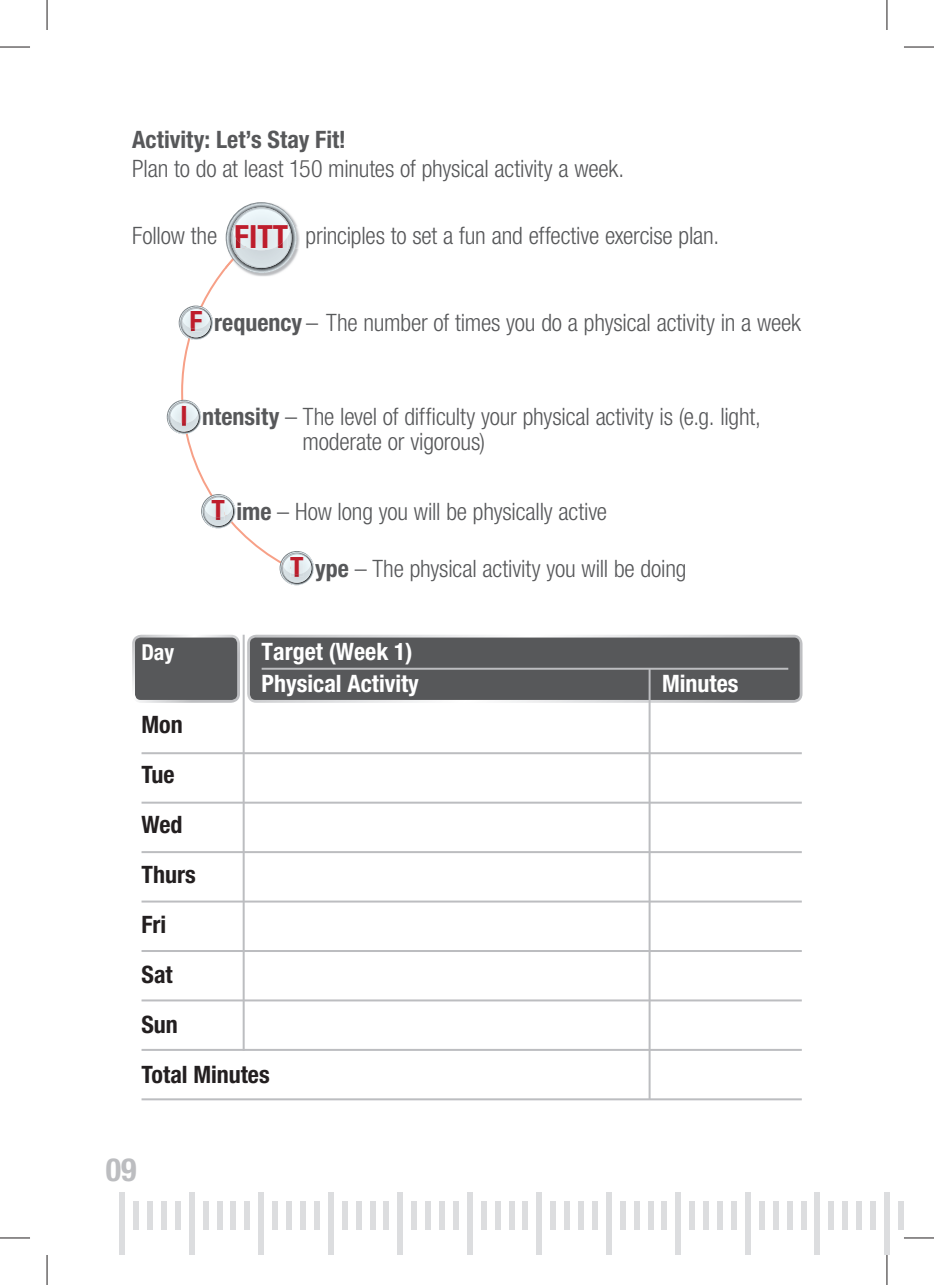
<style>
.page{position:relative;width:934px;height:1285px;background:#fff}
.page>*{position:absolute;margin:0;border:0;box-sizing:border-box;transform-origin:0 0}
.t1{font:700 condensed 32px "Helvetica Neue LT Std";color:#bcbdc0}
.t2{font:700 condensed 28px "Helvetica Neue LT Std";color:#be1d2c}
.t3{font:300 condensed 24px/24.8px "Helvetica Neue LT Std";letter-spacing:-.01em;color:#57585a}
.t4{font:700 condensed 24px/32px "Helvetica Neue LT Std";color:#fff}
.t5{font:700 condensed 24px/50px "Helvetica Neue LT Std";color:#231f20}
.t6{font:700 condensed 24px "Helvetica Neue LT Std";color:#57585a}
.t7{font:700 condensed 22px "Helvetica Neue LT Std";color:#fff}
.s1{font-weight:700;font-size:32px;color:#be1d2c}
.s2{font-weight:700}
</style>
<div class="page">
<div style="left:119px;top:1192px;width:6px;height:63px;background:#dcdddf"></div>
<div style="left:189px;top:1192px;width:5px;height:63px;background:#dcdddf"></div>
<div style="left:258px;top:1192px;width:6px;height:63px;background:#dcdddf"></div>
<div style="left:328px;top:1192px;width:5px;height:63px;background:#dcdddf"></div>
<div style="left:397px;top:1192px;width:6px;height:63px;background:#dcdddf"></div>
<div style="left:467px;top:1192px;width:5px;height:63px;background:#dcdddf"></div>
<div style="left:536px;top:1192px;width:6px;height:63px;background:#dcdddf"></div>
<div style="left:605px;top:1192px;width:6px;height:63px;background:#dcdddf"></div>
<div style="left:675px;top:1192px;width:6px;height:63px;background:#dcdddf"></div>
<div style="left:744px;top:1192px;width:6px;height:63px;background:#dcdddf"></div>
<div style="left:814px;top:1192px;width:5px;height:63px;background:#dcdddf"></div>
<div style="left:133px;top:1201px;width:6px;height:28px;background:#dcdddf"></div>
<div style="left:147px;top:1201px;width:6px;height:28px;background:#dcdddf"></div>
<div style="left:161px;top:1201px;width:6px;height:28px;background:#dcdddf"></div>
<div style="left:175px;top:1201px;width:6px;height:28px;background:#dcdddf"></div>
<div style="left:203px;top:1201px;width:5px;height:28px;background:#dcdddf"></div>
<div style="left:217px;top:1201px;width:5px;height:28px;background:#dcdddf"></div>
<div style="left:230px;top:1201px;width:6px;height:28px;background:#dcdddf"></div>
<div style="left:244px;top:1201px;width:6px;height:28px;background:#dcdddf"></div>
<div style="left:272px;top:1201px;width:6px;height:28px;background:#dcdddf"></div>
<div style="left:286px;top:1201px;width:6px;height:28px;background:#dcdddf"></div>
<div style="left:300px;top:1201px;width:6px;height:28px;background:#dcdddf"></div>
<div style="left:314px;top:1201px;width:5px;height:28px;background:#dcdddf"></div>
<div style="left:342px;top:1201px;width:5px;height:28px;background:#dcdddf"></div>
<div style="left:355px;top:1201px;width:6px;height:28px;background:#dcdddf"></div>
<div style="left:369px;top:1201px;width:6px;height:28px;background:#dcdddf"></div>
<div style="left:383px;top:1201px;width:6px;height:28px;background:#dcdddf"></div>
<div style="left:411px;top:1201px;width:6px;height:28px;background:#dcdddf"></div>
<div style="left:425px;top:1201px;width:6px;height:28px;background:#dcdddf"></div>
<div style="left:439px;top:1201px;width:5px;height:28px;background:#dcdddf"></div>
<div style="left:453px;top:1201px;width:5px;height:28px;background:#dcdddf"></div>
<div style="left:480px;top:1201px;width:6px;height:28px;background:#dcdddf"></div>
<div style="left:494px;top:1201px;width:6px;height:28px;background:#dcdddf"></div>
<div style="left:508px;top:1201px;width:6px;height:28px;background:#dcdddf"></div>
<div style="left:522px;top:1201px;width:6px;height:28px;background:#dcdddf"></div>
<div style="left:550px;top:1201px;width:6px;height:28px;background:#dcdddf"></div>
<div style="left:564px;top:1201px;width:5px;height:28px;background:#dcdddf"></div>
<div style="left:578px;top:1201px;width:5px;height:28px;background:#dcdddf"></div>
<div style="left:592px;top:1201px;width:5px;height:28px;background:#dcdddf"></div>
<div style="left:619px;top:1201px;width:6px;height:28px;background:#dcdddf"></div>
<div style="left:633px;top:1201px;width:6px;height:28px;background:#dcdddf"></div>
<div style="left:647px;top:1201px;width:6px;height:28px;background:#dcdddf"></div>
<div style="left:661px;top:1201px;width:6px;height:28px;background:#dcdddf"></div>
<div style="left:689px;top:1201px;width:5px;height:28px;background:#dcdddf"></div>
<div style="left:703px;top:1201px;width:5px;height:28px;background:#dcdddf"></div>
<div style="left:717px;top:1201px;width:5px;height:28px;background:#dcdddf"></div>
<div style="left:730px;top:1201px;width:6px;height:28px;background:#dcdddf"></div>
<div style="left:758px;top:1201px;width:6px;height:28px;background:#dcdddf"></div>
<div style="left:772px;top:1201px;width:6px;height:28px;background:#dcdddf"></div>
<div style="left:786px;top:1201px;width:6px;height:28px;background:#dcdddf"></div>
<div style="left:800px;top:1201px;width:6px;height:28px;background:#dcdddf"></div>
<div style="left:828px;top:1201px;width:5px;height:28px;background:#dcdddf"></div>
<div style="left:842px;top:1201px;width:5px;height:28px;background:#dcdddf"></div>
<div style="left:855px;top:1201px;width:6px;height:28px;background:#dcdddf"></div>
<div style="left:869px;top:1201px;width:6px;height:28px;background:#dcdddf"></div>
<div style="left:883px;top:1192px;width:6px;height:63px;background:#dcdddf"></div>
<div style="left:897px;top:1201px;width:6px;height:28px;background:#dcdddf"></div>
<hr style="left:141px;top:1049px;width:660px;height:2px;background:#bcbdc0">
<hr style="left:141px;top:1098px;width:660px;height:2px;background:#bcbdc0">
<svg style="left:247px;top:635px;width:555px;height:68px"></svg>
<div style="left:250px;top:637px;width:549px;height:63px;background:#57585a;border-radius:6px"></div>
<svg style="left:132px;top:635px;width:108px;height:68px"></svg>
<div style="left:135px;top:637px;width:102px;height:63px;background:#57585a;border-radius:6px"></div>
<hr style="left:242px;top:635px;width:2px;height:416px;background:#bcbdc0">
<hr style="left:648px;top:668px;width:2px;height:431px;background:#bcbdc0">
<hr style="left:261px;top:668px;width:527px;height:2px;background:#bcbdc0">
<hr style="left:141px;top:752px;width:660px;height:2px;background:#bcbdc0">
<hr style="left:141px;top:950px;width:660px;height:2px;background:#bcbdc0">
<hr style="left:141px;top:900px;width:660px;height:2px;background:#bcbdc0">
<hr style="left:141px;top:801px;width:660px;height:2px;background:#bcbdc0">
<hr style="left:141px;top:999px;width:660px;height:2px;background:#bcbdc0">
<hr style="left:141px;top:851px;width:660px;height:2px;background:#bcbdc0">
<svg style="left:167px;top:202px;width:147px;height:383px"></svg>
<hr style="left:0;top:47px;width:30px;height:1px;background:#231f20">
<hr style="left:903px;top:47px;width:30px;height:1px;background:#231f20">
<hr style="left:0;top:1237px;width:30px;height:1px;background:#231f20">
<hr style="left:903px;top:1237px;width:30px;height:1px;background:#231f20">
<hr style="left:47px;top:0;width:1px;height:30px;background:#231f20">
<hr style="left:47px;top:1255px;width:1px;height:30px;background:#231f20">
<hr style="left:886px;top:0;width:1px;height:30px;background:#231f20">
<hr style="left:886px;top:1255px;width:1px;height:30px;background:#231f20">
<p class="t6" style="left:132px;top:131px;width:215px">Activity: Let’s Stay Fit!</p>
<p class="t3" style="left:132px;top:158px;width:493px">Plan to do at least 150 minutes of physical activity a week.</p>
<p class="t3" style="left:132px;top:226px;width:157px">Follow the <span class="s1">FITT</span></p>
<p class="t3" style="left:305px;top:226px;width:415px">principles to set a fun and effective exercise plan.</p>
<p class="t2" style="left:189px;top:311px;width:14px">F</p>
<p class="t3" style="left:214px;top:313px;width:588px"><span class="s2">requency</span> – The number of times you do a physical activity in a week</p>
<p class="t2" style="left:180px;top:405px;width:9px">I</p>
<p class="t3" style="left:302px;top:407px;width:459px;text-indent:-100px"><span class="s2">ntensity</span> – The level of difficulty your physical activity is (e.g. light, moderate or vigorous)</p>
<p class="t2" style="left:211px;top:500px;width:15px">T</p>
<p class="t3" style="left:236px;top:501px;width:372px"><span class="s2">ime</span> – How long you will be physically active</p>
<p class="t3" style="left:315px;top:558px;width:372px"><span class="s2">ype</span> – The physical activity you will be doing</p>
<p class="t2" style="left:290px;top:557px;width:15px">T</p>
<p class="t7" style="left:141px;top:644px;width:34px">Day</p>
<p class="t4" style="left:261px;top:637px;width:159px">Target (Week 1)<br>Physical Activity</p>
<p class="t4" style="left:661px;top:669px;width:78px">Minutes</p>
<p class="t5" style="left:141px;top:702px;width:130px">Mon<br>Tue<br>Wed<br>Thurs<br>Fri<br>Sat<br>Sun<br>Total Minutes</p>
<h1 class="t1" style="left:106px;top:1157px;width:32px">09</h1>
</div>
